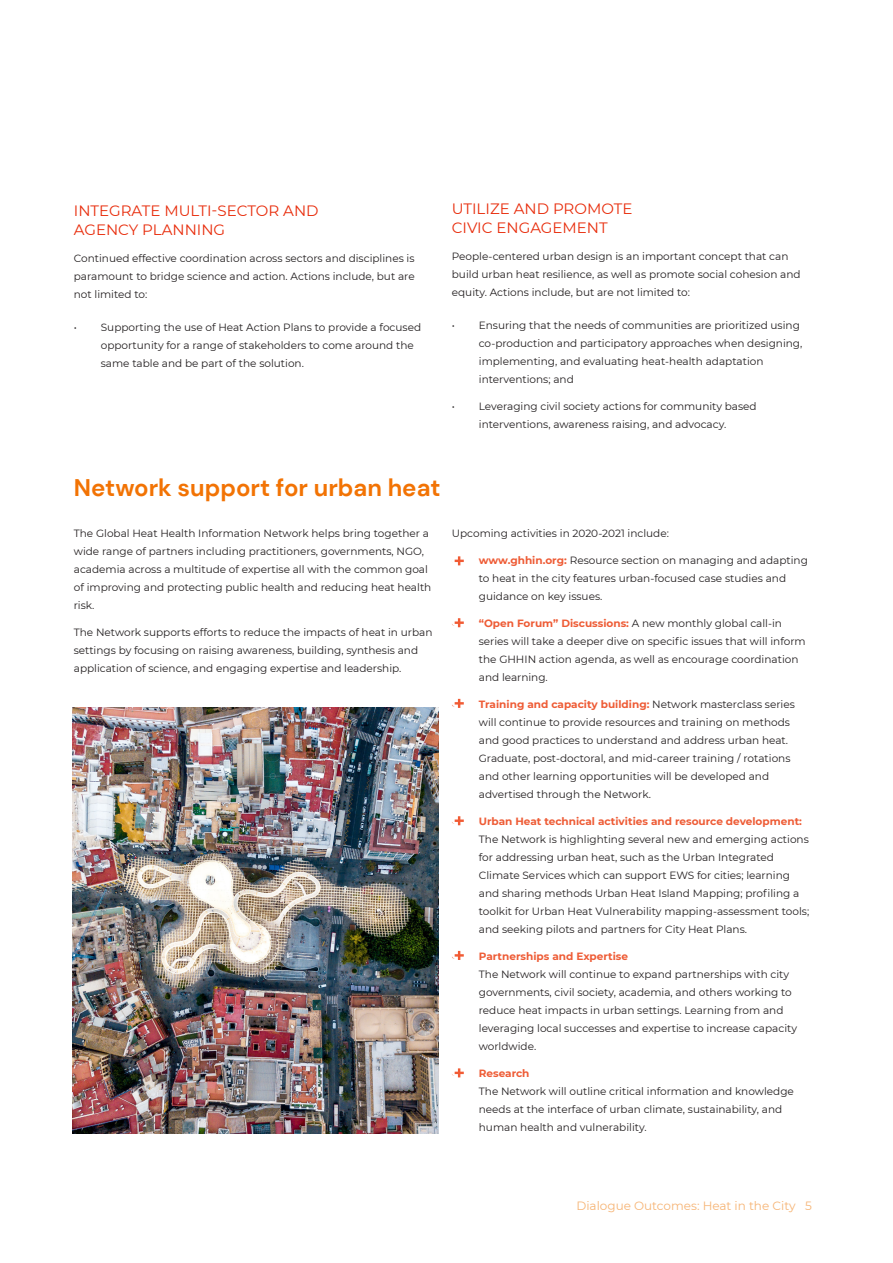
<style>
.page{position:relative;width:893px;height:1263px;background:#fff}
.page>*{position:absolute;margin:0;border:0;box-sizing:border-box;transform-origin:0 0}
.Subhead1{font:700 24px "DM Sans";color:#f27304}
.subhead2{font:15px/19.5px "Montserrat";color:#e82c0b}
.t1{font:12px "Montserrat";color:#f6b475}
.bullets1{font:10.5px/18px "Montserrat";color:#231f20}
.BODY{font:10.5px/18px "Montserrat";color:#231f20;text-align:justify}
.s1{font-weight:700;color:#ee5c36}
</style>
<div class="page">
<img style="left:73px;top:708px;width:365px;height:425px">
<svg style="left:454px;top:556px;width:10px;height:9px"></svg>
<svg style="left:454px;top:618px;width:10px;height:9px"></svg>
<svg style="left:454px;top:699px;width:10px;height:9px"></svg>
<svg style="left:454px;top:816px;width:10px;height:9px"></svg>
<svg style="left:454px;top:951px;width:10px;height:9px"></svg>
<svg style="left:454px;top:1068px;width:10px;height:9px"></svg>
<p class="subhead2" style="left:74px;top:200px;width:246px">INTEGRATE MULTI-SECTOR AND<br>AGENCY PLANNING</p>
<p class="BODY" style="left:74px;top:249px;width:342px">Continued effective coordination across sectors and disciplines is paramount to bridge science and action. Actions include, but are not limited to:</p>
<p class="bullets1" style="left:101px;top:318px;width:322px;text-indent:-27px">• Supporting the use of Heat Action Plans to provide a focused opportunity for a range of stakeholders to come around the same table and be part of the solution.</p>
<p class="subhead2" style="left:452px;top:198px;width:182px">UTILIZE AND PROMOTE<br>CIVIC ENGAGEMENT</p>
<p class="BODY" style="left:452px;top:247px;width:350px;text-align:left">People-centered urban design is an important concept that can build urban heat resilience, as well as promote social cohesion and equity. Actions include, but are not limited to:</p>
<p class="bullets1" style="left:479px;top:316px;width:325px;text-indent:-27px">• Ensuring that the needs of communities are prioritized using co-production and participatory approaches when designing, implementing, and evaluating heat-health adaptation interventions; and</p>
<p class="bullets1" style="left:452px;top:397px;width:306px;text-align:center">• Leveraging civil society actions for community based interventions, awareness raising, and advocacy.</p>
<p class="Subhead1" style="left:74px;top:473px;width:368px">Network support for urban heat</p>
<p class="bullets1" style="left:74px;top:524px;width:359px">The Global Heat Health Information Network helps bring together a wide range of partners including practitioners, governments, NGO, academia across a multitude of expertise all with the common goal of improving and protecting public health and reducing heat health risk.</p>
<p class="bullets1" style="left:74px;top:623px;width:360px">The Network supports efforts to reduce the impacts of heat in urban settings by focusing on raising awareness, building, synthesis and application of science, and engaging expertise and leadership.</p>
<p class="bullets1" style="left:452px;top:524px;width:219px">Upcoming activities in 2020-2021 include:</p>
<p class="bullets1" style="left:479px;top:551px;width:331px;text-indent:-27px"><span class="s1">• www.ghhin.org:</span> Resource section on managing and adapting to heat in the city features urban-focused case studies and guidance on key issues.</p>
<p class="bullets1" style="left:479px;top:614px;width:328px;text-indent:-27px"><span class="s1">• “Open Forum” Discussions:</span> A new monthly global call-in series will take a deeper dive on specific issues that will inform the GHHIN action agenda, as well as encourage coordination and learning.</p>
<p class="bullets1" style="left:479px;top:695px;width:317px;text-indent:-27px"><span class="s1">• Training and capacity building:</span> Network masterclass series will continue to provide resources and training on methods and good practices to understand and address urban heat.<br>Graduate, post-doctoral, and mid-career training / rotations and other learning opportunities will be developed and advertised through the Network.</p>
<p class="bullets1" style="left:479px;top:812px;width:332px;text-indent:-27px"><span class="s1">• Urban Heat technical activities and resource development:<br></span>The Network is highlighting several new and emerging actions for addressing urban heat, such as the Urban Integrated Climate Services which can support EWS for cities; learning and sharing methods Urban Heat Island Mapping; profiling a toolkit for Urban Heat Vulnerability mapping-assessment tools; and seeking pilots and partners for City Heat Plans.</p>
<p class="bullets1" style="left:479px;top:947px;width:320px;text-indent:-27px"><span class="s1">• Partnerships and Expertise<br></span>The Network will continue to expand partnerships with city governments, civil society, academia, and others working to reduce heat impacts in urban settings. Learning from and leveraging local successes and expertise to increase capacity worldwide.</p>
<p class="bullets1" style="left:479px;top:1064px;width:317px;text-indent:-27px"><span class="s1">• Research<br></span>The Network will outline critical information and knowledge needs at the interface of urban climate, sustainability, and human health and vulnerability.</p>
<p class="t1" style="left:576px;top:1198px;width:237px">Dialogue Outcomes: Heat in the City 5</p>
</div>
